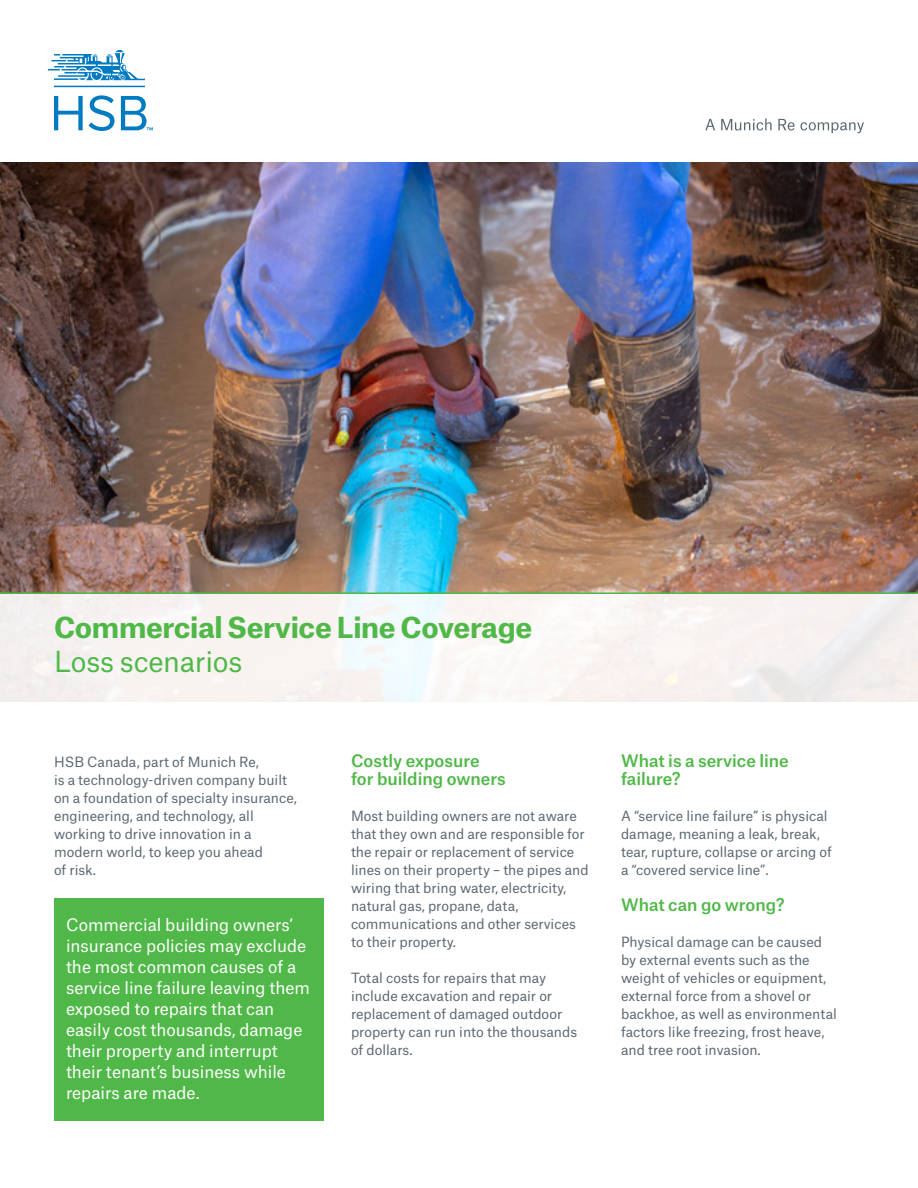
<style>
.page{position:relative;width:918px;height:1188px;background:#fff}
.page>*{position:absolute;margin:0;border:0;box-sizing:border-box;transform-origin:0 0}
.HSB_18_5pt_Bold_No_S{font:700 27.75px "Munich Re";letter-spacing:-.01em;color:#50b848}
.HSB_18_5pt_No_Space{font:27.75px "Munich Re";letter-spacing:-.01em;color:#50b848}
.HSB_11pt_Bold_Copy_H{font:16.5px/21px "Munich Re";color:#fff}
.HSB_11pt_Med_Subhead{font:500 16.5px/18px "Munich Re";color:#50b848}
.HSB_9pt_Regular_Spac{font:13.5px/18px "Munich Re";color:#5b6870}
</style>
<div class="page">
<img style="left:0;top:162px;width:918px;height:430px">
<div style="left:54px;top:898px;width:270px;height:222px;background:#50b848"></div>
<div style="left:0;top:594px;width:918px;height:108px;background:linear-gradient(to right,#f7f5f3,#f5f2f1)"></div>
<hr style="left:0;top:592px;width:918px;height:2px;background:#50b848">
<svg style="left:48px;top:50px;width:105px;height:81px"></svg>
<svg style="left:705px;top:119px;width:159px;height:14px"></svg>
<p class="HSB_18_5pt_Bold_No_S" style="left:54px;top:604px;width:480px">Commercial Service Line Coverage</p>
<p class="HSB_18_5pt_No_Space" style="left:54px;top:640px;width:190px">Loss scenarios</p>
<p class="HSB_9pt_Regular_Spac" style="left:54px;top:751px;width:245px">HSB Canada, part of Munich Re,<br>is a technology-driven company built on a foundation of specialty insurance, engineering, and technology, all working to drive innovation in a modern world, to keep you ahead<br>of risk.</p>
<p class="HSB_11pt_Med_Subhead" style="left:621px;top:750px;width:169px">What is a service line failure?</p>
<p class="HSB_11pt_Med_Subhead" style="left:351px;top:750px;width:156px">Costly exposure for building owners</p>
<p class="HSB_9pt_Regular_Spac" style="left:351px;top:805px;width:239px">Most building owners are not aware that they own and are responsible for the repair or replacement of service lines on their property – the pipes and wiring that bring water, electricity, natural gas, propane, data, communications and other services to their property.</p>
<p class="HSB_9pt_Regular_Spac" style="left:351px;top:967px;width:228px">Total costs for repairs that may include excavation and repair or replacement of damaged outdoor property can run into the thousands of dollars.</p>
<p class="HSB_9pt_Regular_Spac" style="left:621px;top:805px;width:213px">A “service line failure” is physical damage, meaning a leak, break, tear, rupture, collapse or arcing of a “covered service line”.</p>
<p class="HSB_11pt_Med_Subhead" style="left:621px;top:894px;width:165px">What can go wrong?</p>
<p class="HSB_9pt_Regular_Spac" style="left:621px;top:931px;width:217px">Physical damage can be caused by external events such as the weight of vehicles or equipment, external force from a shovel or backhoe, as well as environmental factors like freezing, frost heave, and tree root invasion.</p>
<p class="HSB_11pt_Bold_Copy_H" style="left:66px;top:913px;width:245px">Commercial building owners’ insurance policies may exclude the most common causes of a service line failure leaving them exposed to repairs that can easily cost thousands, damage their property and interrupt their tenant’s business while repairs are made.</p>
</div>
